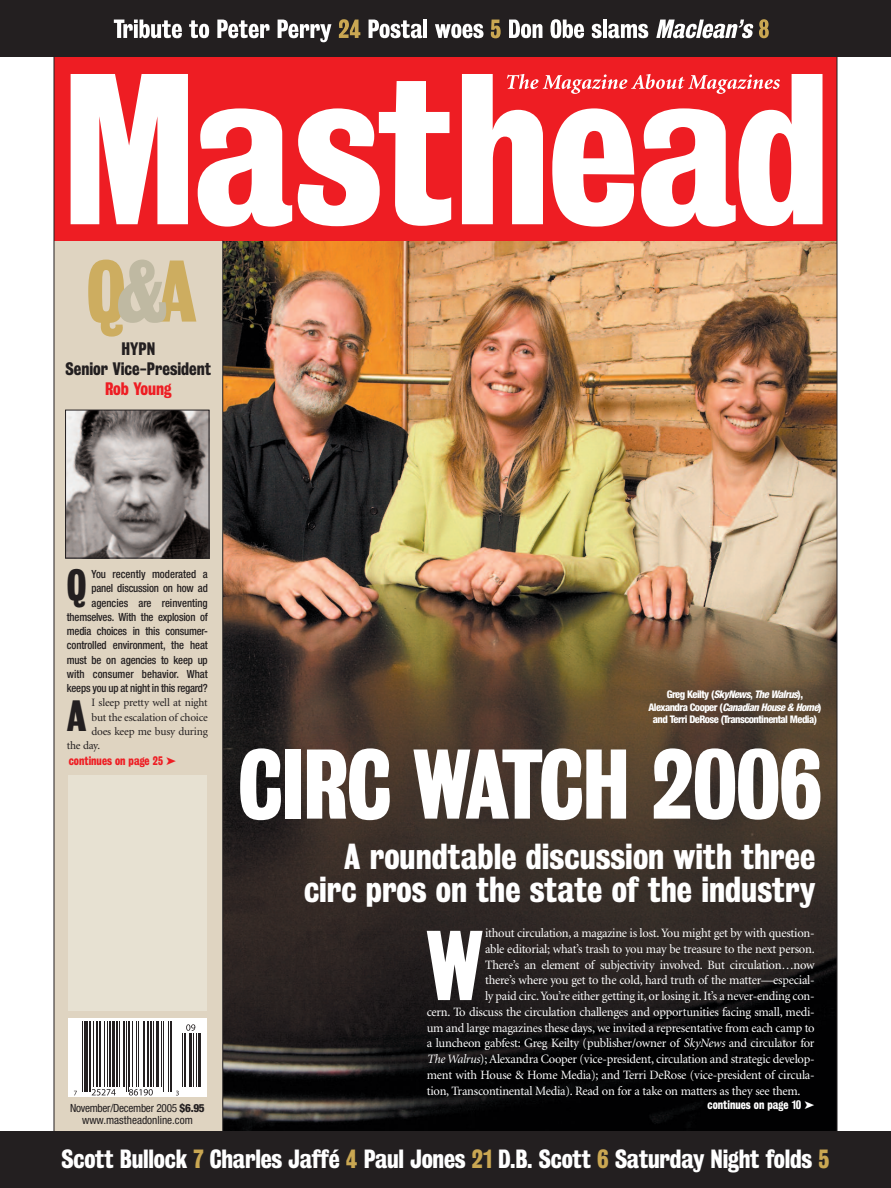
<style>
.page{position:relative;width:891px;height:1188px;background:#fff}
.page>*{position:absolute;margin:0;border:0;box-sizing:border-box;transform-origin:0 0}
.t1{font:90.15px "Bureau Grotesque Three Seven";color:#fff}
.t2{font:90px "Bureau Grotesque Three Seven";letter-spacing:-.02em;color:#fff}
.t3{font:79.5px "Bureau Grotesque Three Seven";color:#cdad60}
.t4{font:39.9px "Bureau Grotesque Three Seven";color:#231f20}
.t5{font:33px/33px "Bureau Grotesque Three Seven";color:#fff;text-align:right}
.t6{font:24px "Bureau Grotesque Three Seven";letter-spacing:-.01em;color:#fff}
.t7{font:16.5px/19.8px "Bureau Grotesque Three Seven";color:#231f20;text-align:center}
.t8{font:16.5px "Bureau Grotesque Three Seven";color:#ee1d23}
.t9{font:12.75px "Minion";letter-spacing:-.02em;color:#fff}
.t10{font:500 condensed 11.25px/14.2px "Helvetica Neue";letter-spacing:-.02em;color:#231f20;text-align:right;scale:.95 1}
.t11{font:11.25px "Minion";letter-spacing:-.02em;color:#231f20}
.t12{font:condensed 11.25px/12px "Helvetica Neue";letter-spacing:-.01em;color:#231f20;text-align:center}
.t13{font:11.25px "Bureau Grotesque Three Seven";color:#ee1d23}
.t14{font:11.25px "Bureau Grotesque Three Seven";color:#fff}
.t15{font:800 condensed 10.5px/12.6px "Helvetica Neue";letter-spacing:-.05em;color:#fff;text-align:center}
.s1{color:#bfb9a2}
.s2{font-style:italic}
.s3{font-weight:800}
.s4{color:#caa752}
</style>
<div class="page">
<img style="left:223px;top:241px;width:614px;height:890px">
<div style="left:54px;top:237px;width:169px;height:897px;background:#dfd4c1"></div>
<div style="left:54px;top:54px;width:783px;height:187px;background:#ee1d23"></div>
<svg style="left:71px;top:74px;width:117px;height:150px"></svg>
<svg style="left:198px;top:108px;width:94px;height:119px"></svg>
<svg style="left:298px;top:81px;width:153px;height:145px"></svg>
<svg style="left:462px;top:74px;width:361px;height:153px"></svg>
<div style="left:0;top:1131px;width:891px;height:57px;background:#231f20"></div>
<div style="left:0;top:0;width:891px;height:57px;background:#231f20"></div>
<hr style="left:222px;top:241px;width:1px;height:891px;background:#231f20">
<hr style="left:837px;top:53px;width:1px;height:1079px;background:#231f20">
<hr style="left:54px;top:56px;width:1px;height:1077px;background:#231f20">
<div style="left:68px;top:776px;width:139px;height:235px;background:#e7e1d2"></div>
<div style="left:68px;top:1018px;width:139px;height:79px;background:#fff"></div>
<hr style="left:82px;top:1021px;width:1px;height:70px;background:#231f20">
<hr style="left:84px;top:1021px;width:1px;height:70px;background:#231f20">
<hr style="left:86px;top:1021px;width:1px;height:70px;background:#231f20">
<hr style="left:87px;top:1021px;width:1px;height:70px;background:#231f20">
<hr style="left:88px;top:1021px;width:1px;height:70px;background:#231f20">
<hr style="left:89px;top:1021px;width:1px;height:70px;background:#231f20">
<hr style="left:90px;top:1021px;width:1px;height:70px;background:#231f20">
<hr style="left:93px;top:1021px;width:1px;height:66px;background:#231f20">
<hr style="left:96px;top:1021px;width:1px;height:66px;background:#231f20">
<hr style="left:97px;top:1021px;width:1px;height:66px;background:#231f20">
<hr style="left:99px;top:1021px;width:1px;height:66px;background:#231f20">
<hr style="left:100px;top:1021px;width:1px;height:66px;background:#231f20">
<hr style="left:104px;top:1021px;width:1px;height:66px;background:#231f20">
<hr style="left:107px;top:1021px;width:1px;height:66px;background:#231f20">
<hr style="left:110px;top:1021px;width:1px;height:66px;background:#231f20">
<hr style="left:112px;top:1021px;width:1px;height:66px;background:#231f20">
<hr style="left:113px;top:1021px;width:1px;height:66px;background:#231f20">
<hr style="left:114px;top:1021px;width:1px;height:66px;background:#231f20">
<hr style="left:116px;top:1021px;width:1px;height:66px;background:#231f20">
<hr style="left:117px;top:1021px;width:1px;height:66px;background:#231f20">
<hr style="left:119px;top:1021px;width:1px;height:66px;background:#231f20">
<hr style="left:123px;top:1021px;width:1px;height:66px;background:#231f20">
<hr style="left:124px;top:1021px;width:1px;height:66px;background:#231f20">
<hr style="left:126px;top:1021px;width:1px;height:70px;background:#231f20">
<hr style="left:128px;top:1021px;width:1px;height:70px;background:#231f20">
<hr style="left:130px;top:1021px;width:1px;height:66px;background:#231f20">
<hr style="left:132px;top:1021px;width:1px;height:66px;background:#231f20">
<hr style="left:136px;top:1021px;width:1px;height:66px;background:#231f20">
<hr style="left:138px;top:1021px;width:1px;height:66px;background:#231f20">
<hr style="left:143px;top:1021px;width:1px;height:66px;background:#231f20">
<hr style="left:144px;top:1021px;width:1px;height:66px;background:#231f20">
<hr style="left:147px;top:1021px;width:1px;height:66px;background:#231f20">
<hr style="left:148px;top:1021px;width:1px;height:66px;background:#231f20">
<hr style="left:150px;top:1021px;width:1px;height:66px;background:#231f20">
<hr style="left:151px;top:1021px;width:1px;height:66px;background:#231f20">
<hr style="left:153px;top:1021px;width:1px;height:66px;background:#231f20">
<hr style="left:156px;top:1021px;width:1px;height:66px;background:#231f20">
<hr style="left:157px;top:1021px;width:1px;height:66px;background:#231f20">
<hr style="left:158px;top:1021px;width:1px;height:66px;background:#231f20">
<hr style="left:161px;top:1021px;width:1px;height:66px;background:#231f20">
<hr style="left:163px;top:1021px;width:1px;height:70px;background:#231f20">
<hr style="left:168px;top:1021px;width:1px;height:70px;background:#231f20">
<hr style="left:170px;top:1021px;width:1px;height:70px;background:#231f20">
<hr style="left:172px;top:1021px;width:1px;height:70px;background:#231f20">
<hr style="left:182px;top:1033px;width:1px;height:54px;background:#231f20">
<hr style="left:184px;top:1033px;width:1px;height:54px;background:#231f20">
<hr style="left:185px;top:1033px;width:1px;height:54px;background:#231f20">
<hr style="left:189px;top:1033px;width:1px;height:54px;background:#231f20">
<hr style="left:190px;top:1033px;width:1px;height:54px;background:#231f20">
<hr style="left:192px;top:1033px;width:1px;height:54px;background:#231f20">
<hr style="left:193px;top:1033px;width:1px;height:54px;background:#231f20">
<hr style="left:196px;top:1033px;width:1px;height:54px;background:#231f20">
<hr style="left:198px;top:1033px;width:1px;height:54px;background:#231f20">
<hr style="left:199px;top:1033px;width:1px;height:54px;background:#231f20">
<hr style="left:200px;top:1033px;width:1px;height:54px;background:#231f20">
<svg style="left:176px;top:1091px;width:3px;height:4px"></svg>
<svg style="left:92px;top:1089px;width:24px;height:7px"></svg>
<svg style="left:129px;top:1089px;width:24px;height:7px"></svg>
<svg style="left:186px;top:1024px;width:9px;height:7px"></svg>
<img style="left:67px;top:412px;width:140px;height:144px">
<div style="left:65px;top:410px;width:144px;height:148px;border:1px solid #231f20"></div>
<svg style="left:114px;top:20px;width:68px;height:18px"></svg>
<svg style="left:189px;top:20px;width:20px;height:18px"></svg>
<svg style="left:217px;top:20px;width:53px;height:18px"></svg>
<svg style="left:278px;top:20px;width:53px;height:22px"></svg>
<svg style="left:339px;top:19px;width:21px;height:19px"></svg>
<svg style="left:369px;top:20px;width:53px;height:18px"></svg>
<hr style="left:423px;top:20px;width:4px;height:18px;background:#fff">
<svg style="left:435px;top:24px;width:49px;height:14px"></svg>
<svg style="left:491px;top:20px;width:10px;height:18px"></svg>
<svg style="left:509px;top:20px;width:33px;height:18px"></svg>
<svg style="left:551px;top:19px;width:33px;height:19px"></svg>
<svg style="left:592px;top:24px;width:10px;height:14px"></svg>
<hr style="left:603px;top:20px;width:4px;height:18px;background:#fff">
<svg style="left:608px;top:24px;width:40px;height:14px"></svg>
<svg style="left:656px;top:19px;width:113px;height:19px"></svg>
<h3 class="t3" style="left:87px;top:245px;width:112px">Q<span class="s1">&amp;</span>A</h3>
<p class="t7" style="left:65px;top:339px;width:148px">HYPN<br>Senior Vice-President</p>
<p class="t8" style="left:105px;top:379px;width:68px">Rob Young</p>
<h3 class="t4" style="left:67px;top:562px;width:21px">Q</h3>
<p class="t10" style="left:67px;top:567px;width:150px">You recently moderated a<br>panel discussion on how ad agencies are reinventing themselves. With the explosion of media choices in this consumer&shy;controlled environment, the heat must be on agencies to keep up with consumer behavior. What keeps you up at night in this regard?</p>
<p class="t11" style="left:91px;top:697px;width:118px">I sleep pretty well at night</p>
<p class="t11" style="left:91px;top:712px;width:118px">but the escalation of choice</p>
<p class="t11" style="left:91px;top:726px;width:118px">does keep me busy during</p>
<p class="t11" style="left:67px;top:740px;width:35px">the day.</p>
<h3 class="t4" style="left:67px;top:692px;width:21px">A</h3>
<p class="t15" style="left:648px;top:688px;width:175px">Greg Keilty (<span class="s2">SkyNews</span>, <span class="s2">The Walrus</span>),<br>Alexandra Cooper (<span class="s2">Canadian House &amp; Home</span>) and Terri DeRose (Transcontinental Media)</p>
<h2 class="t2" style="left:238px;top:732px;width:586px">CIRC WATCH 2006</h2>
<p class="t13" style="left:69px;top:755px;width:109px">continues on page 25 ➤</p>
<h3 class="t5" style="left:304px;top:840px;width:513px">A roundtable discussion with three circ pros on the state of the industry</h3>
<h1 class="t1" style="left:427px;top:914px;width:57px">W</h1>
<p class="t9" style="left:485px;top:927px;width:331px">ithout circulation, a magazine is lost.You might get by with question-</p>
<p class="t9" style="left:485px;top:942px;width:331px">able editorial; what’s trash to you may be treasure to the next person.</p>
<p class="t9" style="left:485px;top:958px;width:331px">There’s an element of subjectivity involved. But circulation…now</p>
<p class="t9" style="left:485px;top:974px;width:331px">there’s where you get to the cold, hard truth of the matter—especial-</p>
<p class="t9" style="left:485px;top:990px;width:331px">ly paid circ.You’re either getting it, or losing it.It’s a never-ending con-</p>
<p class="t9" style="left:427px;top:1005px;width:389px">cern. To discuss the circulation challenges and opportunities facing small, medi-</p>
<p class="t9" style="left:427px;top:1021px;width:389px">um and large magazines these days, we invited a representative from each camp to</p>
<p class="t9" style="left:427px;top:1037px;width:389px">a luncheon gabfest: Greg Keilty (publisher/owner of <span class="s2">SkyNews</span> and circulator for</p>
<p class="t9" style="left:427px;top:1053px;width:389px"><span class="s2">The Walrus</span>); Alexandra Cooper (vice-president, circulation and strategic develop-</p>
<p class="t9" style="left:427px;top:1069px;width:389px">ment with House &amp; Home Media); and Terri DeRose (vice-president of circula-</p>
<p class="t9" style="left:427px;top:1084px;width:375px">tion, Transcontinental Media). Read on for a take on matters as they see them.</p>
<p class="t14" style="left:708px;top:1098px;width:108px">continues on page 10 ➤</p>
<p class="t12" style="left:70px;top:1102px;width:136px">November/December 2005 <span class="s3">$6.95 </span>www.mastheadonline.com</p>
<h3 class="t6" style="left:62px;top:1145px;width:769px">Scott Bullock <span class="s4">7</span> Charles Jaffé <span class="s4">4</span> Paul Jones <span class="s4">21</span> D.B. Scott <span class="s4">6</span> Saturday Night folds <span class="s4">5</span></h3>
</div>
